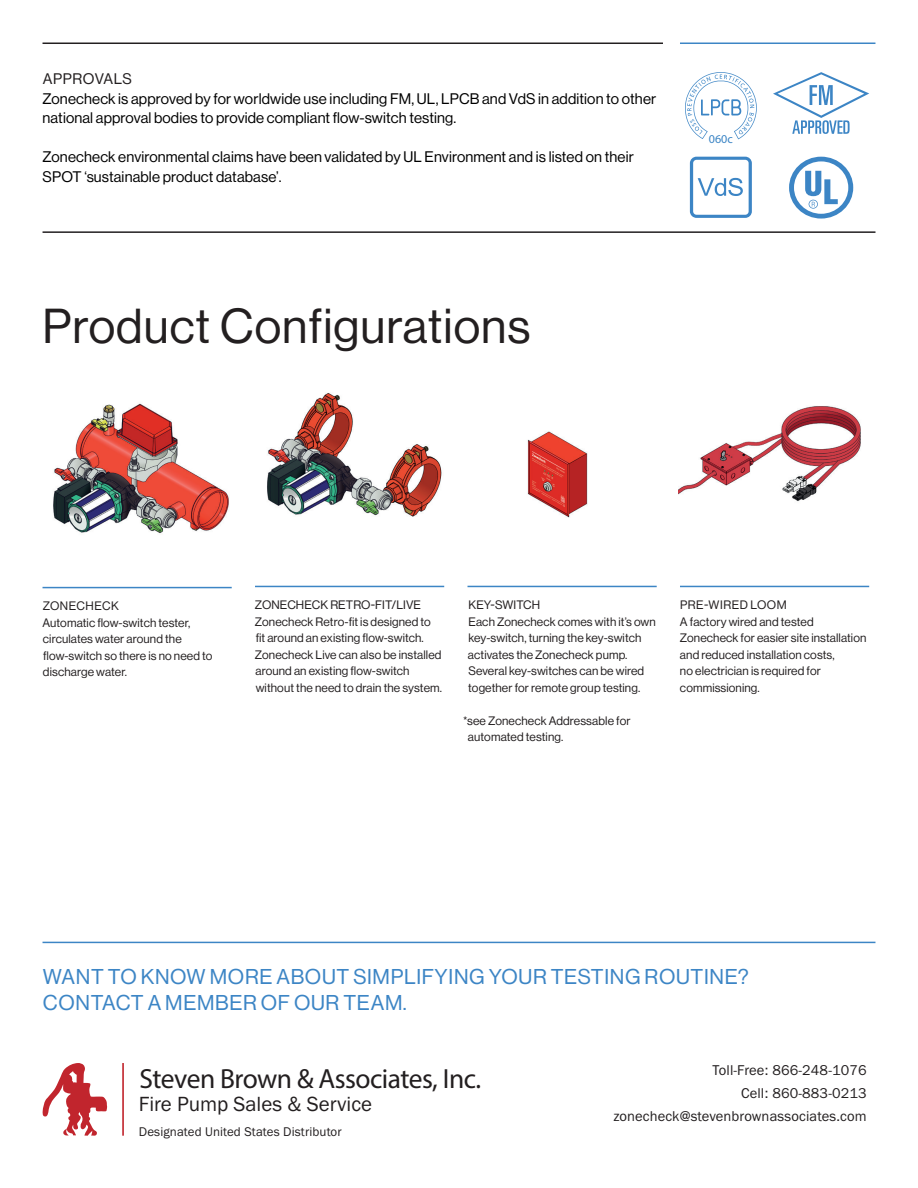
<style>
.page{position:relative;width:918px;height:1188px;background:#fff}
.page>*{position:absolute;margin:0;border:0;box-sizing:border-box;transform-origin:0 0}
.t1{font:48px "Neue Haas Display";letter-spacing:.02em;color:#231f20}
.t2{font:27.75px "Myriad Pro";letter-spacing:-.02em;color:#231f20}
.t3{font:21.3px "Franklin Gothic URW Boo";color:#231f20}
.t4{font:21px/25.5px "Neue Haas Display";letter-spacing:.03em;color:#3c85c5}
.t5{font:15px/19.5px "Neue Haas Display";letter-spacing:.01em;color:#000}
.t6{font:15px "Neue Haas Display";letter-spacing:.04em;color:#231f20}
.t7{font:14.7px/23px "Franklin Gothic URW Boo";letter-spacing:.01em;color:#231f20;text-align:right}
.t8{font:13.05px "Franklin Gothic URW Boo";letter-spacing:.01em;color:#231f20}
.t9{font:12px/16.5px "Neue Haas Display";letter-spacing:.01em;color:#231f20}
.t10{font:12px "Myriad Pro";color:#3c85c5}
</style>
<div class="page">
<hr style="left:43px;top:942px;width:832px;height:1px;background:#3c85c5">
<hr style="left:43px;top:43px;width:620px;height:1px;background:#231f20">
<hr style="left:43px;top:231px;width:832px;height:2px;background:#231f20">
<hr style="left:43px;top:587px;width:189px;height:1px;background:#3c85c5">
<hr style="left:468px;top:586px;width:189px;height:1px;background:#3c85c5">
<hr style="left:680px;top:586px;width:189px;height:1px;background:#3c85c5">
<hr style="left:680px;top:43px;width:195px;height:1px;background:#3c85c5">
<svg style="left:789px;top:157px;width:64px;height:62px"></svg>
<svg style="left:690px;top:157px;width:62px;height:61px"></svg>
<svg style="left:773px;top:72px;width:96px;height:62px"></svg>
<hr style="left:255px;top:586px;width:189px;height:1px;background:#3c85c5">
<svg style="left:685px;top:72px;width:72px;height:67px"></svg>
<svg style="left:43px;top:1063px;width:64px;height:73px"></svg>
<hr style="left:122px;top:1063px;width:2px;height:73px;background:#c1252d">
<img style="left:53px;top:403px;width:176px;height:131px">
<img style="left:267px;top:393px;width:175px;height:124px">
<img style="left:527px;top:431px;width:61px;height:87px">
<img style="left:679px;top:406px;width:182px;height:96px">
<p class="t6" style="left:43px;top:71px;width:91px">APPROVALS</p>
<p class="t5" style="left:43px;top:89px;width:615px">Zonecheck is approved by for worldwide use including FM, UL, LPCB and VdS in addition to other national approval bodies to provide compliant flow-switch testing.</p>
<p class="t5" style="left:43px;top:148px;width:593px">Zonecheck environmental claims have been validated by UL Environment and is listed on their<br>SPOT ‘sustainable product database’.</p>
<h1 class="t1" style="left:43px;top:299px;width:489px">Product Configurations</h1>
<p class="t10" style="left:709px;top:132px;width:25px">060c</p>
<p class="t9" style="left:42px;top:598px;width:172px">ZONECHECK<br>Automatic flow-switch tester, circulates water around the flow-switch so there is no need to discharge water.</p>
<p class="t9" style="left:468px;top:597px;width:189px">KEY-SWITCH<br>Each Zonecheck comes with it’s own key-switch, turning the key-switch activates the Zonecheck pump.<br>Several key-switches can be wired together for remote group testing.</p>
<p class="t9" style="left:468px;top:712px;width:164px;text-indent:-5px">*see Zonecheck Addressable for automated testing.</p>
<p class="t9" style="left:255px;top:597px;width:189px">ZONECHECK RETRO-FIT/LIVE Zonecheck Retro-fit is designed to fit around an existing flow-switch.<br>Zonecheck Live can also be installed around an existing flow-switch without the need to drain the system.</p>
<p class="t9" style="left:680px;top:597px;width:188px">PRE-WIRED LOOM<br>A factory wired and tested<br>Zonecheck for easier site installation and reduced installation costs,<br>no electrician is required for commissioning.</p>
<h3 class="t4" style="left:43px;top:964px;width:707px">WANT TO KNOW MORE ABOUT SIMPLIFYING YOUR TESTING ROUTINE?<br>CONTACT A MEMBER OF OUR TEAM.</h3>
<h2 class="t2" style="left:140px;top:1061px;width:343px">Steven Brown &amp; Associates, Inc.</h2>
<h3 class="t3" style="left:139px;top:1091px;width:235px">Fire Pump Sales &amp; Service</h3>
<p class="t8" style="left:139px;top:1123px;width:204px">Designated United States Distributor</p>
<p class="t7" style="left:613px;top:1059px;width:255px">Toll-Free: 866-248-1076<br>Cell: 860-883-0213 zonecheck@stevenbrownassociates.com</p>
</div>
